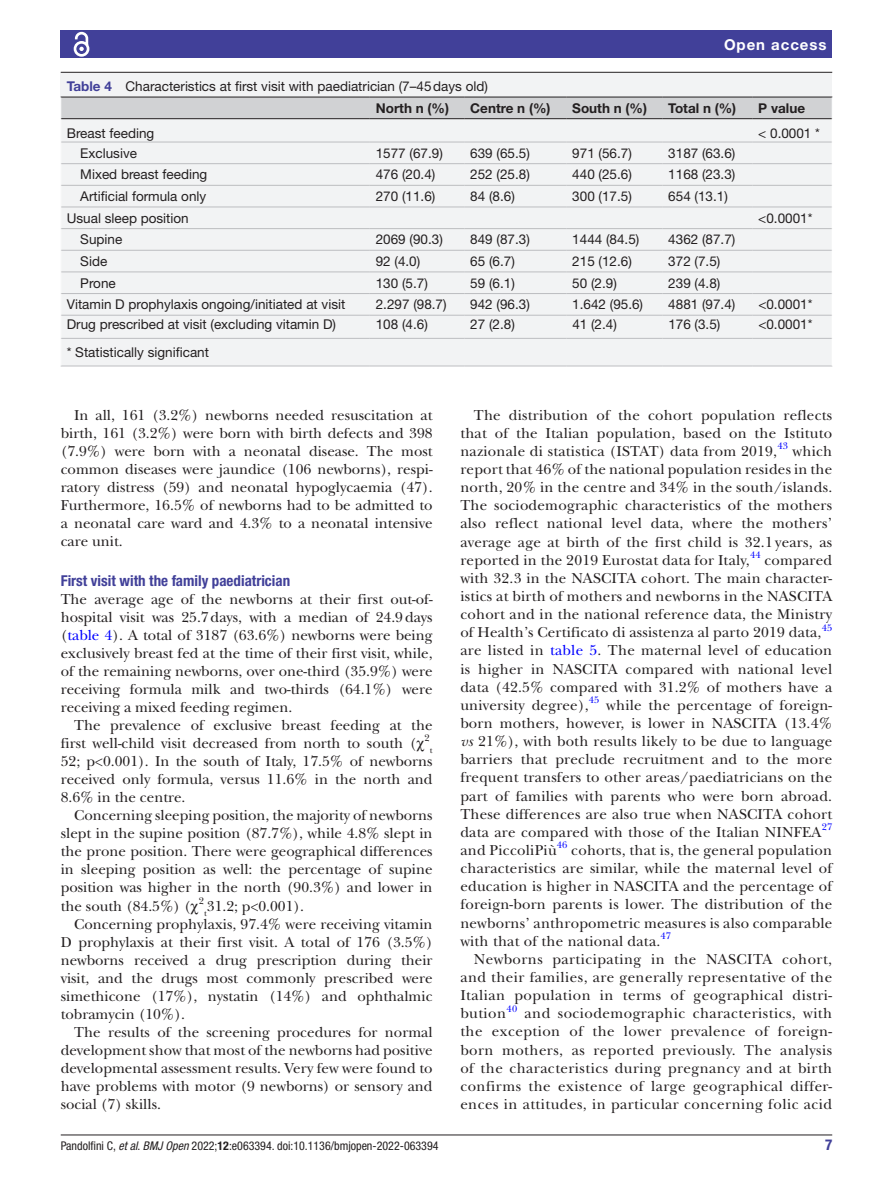
<style>
.page{position:relative;width:893px;height:1191px;background:#fff}
.page>*{position:absolute;margin:0;border:0;box-sizing:border-box;transform-origin:0 0}
.t1{font:15px/18.1px "New Baskerville";letter-spacing:.015em;color:#231f20;text-align:justify}
.t2{font:700 condensed 15px "Helvetica Neue LT Std";color:#414099}
.t3{font:700 15px "Helvetica Neue LT Std";letter-spacing:.065em;color:#fff}
.t4{font:13.5px/22px "Helvetica Neue LT Std";color:#231f20}
.t5{font:700 13.5px "Helvetica Neue LT Std";color:#231f20}
.t6{font:condensed 12px "Helvetica Neue LT Std";color:#231f20}
.t7{font:9.9px "New Baskerville";letter-spacing:.015em;color:#00f}
.t8{font:9.9px "New Baskerville";color:#231f20}
.t9{font:8.7px "New Baskerville";color:#231f20}
.s1{font-weight:700;color:#414099}
.s2{font-weight:700}
.s3{color:#00f}
.s4{font-style:italic}
</style>
<div class="page">
<hr style="left:61px;top:1134px;width:771px;height:1px;background:#231f20">
<div style="left:61px;top:31px;width:771px;height:27px;background:#414099"></div>
<svg style="left:73px;top:31px;width:17px;height:26px"></svg>
<div style="left:61px;top:73px;width:771px;height:293px;background:#f2f3f4"></div>
<hr style="left:61px;top:72px;width:771px;height:1px;background:#231f20">
<hr style="left:61px;top:366px;width:309px;height:1px;background:#bcbdc0">
<hr style="left:370px;top:366px;width:94px;height:1px;background:#bcbdc0">
<hr style="left:464px;top:366px;width:102px;height:1px;background:#bcbdc0">
<hr style="left:566px;top:366px;width:96px;height:1px;background:#bcbdc0">
<hr style="left:662px;top:366px;width:90px;height:1px;background:#bcbdc0">
<hr style="left:752px;top:366px;width:80px;height:1px;background:#bcbdc0">
<svg style="left:60px;top:97px;width:773px;height:269px"></svg>
<p class="t3" style="left:724px;top:35px;width:104px">Open access</p>
<p class="t4" style="left:376px;top:75px;width:114px;text-indent:-309px"><span class="s1">Table 4</span> Characteristics at first visit with paediatrician (7–45days old)<br><span class="s2">North n (%)</span></p>
<p class="t5" style="left:470px;top:99px;width:82px">Centre n (%)</p>
<p class="t5" style="left:572px;top:99px;width:76px">South n (%)</p>
<p class="t5" style="left:668px;top:99px;width:69px">Total n (%)</p>
<p class="t5" style="left:758px;top:99px;width:48px">P value</p>
<p class="t4" style="left:67px;top:121px;width:89px">Breast feeding</p>
<p class="t4" style="left:758px;top:121px;width:63px">&lt; 0.0001 *</p>
<p class="t4" style="left:80px;top:142px;width:58px">Exclusive</p>
<p class="t4" style="left:376px;top:142px;width:69px">1577 (67.9)</p>
<p class="t4" style="left:470px;top:142px;width:61px">639 (65.5)</p>
<p class="t4" style="left:572px;top:142px;width:61px">971 (56.7)</p>
<p class="t4" style="left:668px;top:142px;width:69px">3187 (63.6)</p>
<p class="t4" style="left:80px;top:163px;width:129px">Mixed breast feeding</p>
<p class="t4" style="left:376px;top:163px;width:61px">476 (20.4)</p>
<p class="t4" style="left:470px;top:163px;width:61px">252 (25.8)</p>
<p class="t4" style="left:572px;top:163px;width:61px">440 (25.6)</p>
<p class="t4" style="left:668px;top:163px;width:69px">1168 (23.3)</p>
<p class="t4" style="left:80px;top:185px;width:127px">Artificial formula only</p>
<p class="t4" style="left:376px;top:185px;width:61px">270 (11.6)</p>
<p class="t4" style="left:470px;top:185px;width:46px">84 (8.6)</p>
<p class="t4" style="left:572px;top:185px;width:61px">300 (17.5)</p>
<p class="t4" style="left:668px;top:185px;width:61px">654 (13.1)</p>
<p class="t4" style="left:67px;top:207px;width:124px">Usual sleep position</p>
<p class="t4" style="left:758px;top:207px;width:56px">&lt;0.0001*</p>
<p class="t4" style="left:80px;top:228px;width:44px">Supine</p>
<p class="t4" style="left:376px;top:228px;width:69px">2069 (90.3)</p>
<p class="t4" style="left:470px;top:228px;width:61px">849 (87.3)</p>
<p class="t4" style="left:572px;top:228px;width:69px">1444 (84.5)</p>
<p class="t4" style="left:668px;top:228px;width:69px">4362 (87.7)</p>
<p class="t4" style="left:80px;top:250px;width:28px">Side</p>
<p class="t4" style="left:376px;top:250px;width:46px">92 (4.0)</p>
<p class="t4" style="left:470px;top:250px;width:46px">65 (6.7)</p>
<p class="t4" style="left:572px;top:250px;width:61px">215 (12.6)</p>
<p class="t4" style="left:668px;top:250px;width:54px">372 (7.5)</p>
<p class="t4" style="left:80px;top:271px;width:37px">Prone</p>
<p class="t4" style="left:376px;top:271px;width:54px">130 (5.7)</p>
<p class="t4" style="left:470px;top:271px;width:46px">59 (6.1)</p>
<p class="t4" style="left:572px;top:271px;width:46px">50 (2.9)</p>
<p class="t4" style="left:668px;top:271px;width:54px">239 (4.8)</p>
<p class="t4" style="left:67px;top:293px;width:280px">Vitamin D prophylaxis ongoing/initiated at visit</p>
<p class="t4" style="left:376px;top:293px;width:72px">2.297 (98.7)</p>
<p class="t4" style="left:470px;top:293px;width:61px">942 (96.3)</p>
<p class="t4" style="left:572px;top:293px;width:72px">1.642 (95.6)</p>
<p class="t4" style="left:668px;top:293px;width:69px">4881 (97.4)</p>
<p class="t4" style="left:758px;top:293px;width:56px">&lt;0.0001*</p>
<p class="t4" style="left:67px;top:313px;width:271px">Drug prescribed at visit (excluding vitamin D)</p>
<p class="t4" style="left:376px;top:313px;width:54px">108 (4.6)</p>
<p class="t4" style="left:470px;top:313px;width:46px">27 (2.8)</p>
<p class="t4" style="left:572px;top:313px;width:46px">41 (2.4)</p>
<p class="t4" style="left:668px;top:313px;width:54px">176 (3.5)</p>
<p class="t4" style="left:758px;top:313px;width:56px">&lt;0.0001*</p>
<p class="t4" style="left:67px;top:341px;width:144px">* Statistically significant</p>
<p class="t1" style="left:61px;top:406px;width:373px;text-indent:14px">In all, 161 (3.2%) newborns needed resuscitation at birth, 161 (3.2%) were born with birth defects and 398 (7.9%) were born with a neonatal disease. The most common diseases were jaundice (106 newborns), respi&shy;ratory distress (59) and neonatal hypoglycaemia (47).<br>Furthermore, 16.5% of newborns had to be admitted to a neonatal care ward and 4.3% to a neonatal intensive care unit.</p>
<p class="t2" style="left:61px;top:571px;width:231px">First visit with the family paediatrician</p>
<p class="t1" style="left:61px;top:590px;width:373px">The average age of the newborns at their first out-of&shy;hospital visit was 25.7days, with a median of 24.9days (<span class="s3">table 4</span>). A total of 3187 (63.6%) newborns were being exclusively breast fed at the time of their first visit, while, of the remaining newborns, over one-third (35.9%) were receiving formula milk and two-thirds (64.1%) were receiving a mixed feeding regimen.</p>
<p class="t1" style="left:61px;top:716px;width:373px;text-indent:14px">The prevalence of exclusive breast feeding at the first well-child visit decreased from north to south (</p>
<p class="t8" style="left:425px;top:732px;width:7px">2</p>
<p class="t9" style="left:430px;top:745px;width:4px">t</p>
<p class="t1" style="left:61px;top:752px;width:373px">52; p&lt;0.001). In the south of Italy, 17.5% of newborns received only formula, versus 11.6% in the north and 8.6% in the centre.</p>
<p class="t1" style="left:61px;top:806px;width:373px;text-indent:14px">Concerning sleeping position, the majority of newborns slept in the supine position (87.7%), while 4.8% slept in the prone position. There were geographical differences in sleeping position as well: the percentage of supine position was higher in the north (90.3%) and lower in the south (84.5%) ( <sup>2</sup><sub>t</sub>31.2; p&lt;0.001).</p>
<p class="t1" style="left:61px;top:914px;width:373px;text-indent:13px">Concerning prophylaxis, 97.4% were receiving vitamin D prophylaxis at their first visit. A total of 176 (3.5%) newborns received a drug prescription during their visit, and the drugs most commonly prescribed were simethicone (17%), nystatin (14%) and ophthalmic tobramycin (10%).</p>
<p class="t1" style="left:61px;top:1023px;width:373px;text-indent:13px">The results of the screening procedures for normal development show that most of the newborns had positive developmental assessment results. Very few were found to have problems with motor (9 newborns) or sensory and social (7) skills.</p>
<p class="t1" style="left:460px;top:406px;width:373px;text-indent:13px">The distribution of the cohort population reflects that of the Italian population, based on the Istituto nazionale di statistica (ISTAT) data from 2019,</p>
<p class="t7" style="left:777px;top:440px;width:12px">43</p>
<p class="t1" style="left:460px;top:442px;width:373px;text-indent:332px">which report that 46% of the national population resides in the north, 20% in the centre and 34% in the south/islands.<br>The sociodemographic characteristics of the mothers also reflect national level data, where the mothers’ average age at birth of the first child is 32.1 years, as reported in the 2019 Eurostat data for Italy,</p>
<p class="t7" style="left:750px;top:549px;width:12px">44</p>
<p class="t1" style="left:460px;top:551px;width:373px;text-indent:304px">compared with 32.3 in the NASCITA cohort. The main character&shy;istics at birth of mothers and newborns in the NASCITA cohort and in the national reference data, the Ministry of Health’s Certificato di assistenza al parto 2019 data,</p>
<p class="t7" style="left:822px;top:621px;width:12px">45</p>
<p class="t1" style="left:460px;top:641px;width:373px">are listed in <span class="s3">table 5</span>. The maternal level of education is higher in NASCITA compared with national level data (42.5% compared with 31.2% of mothers have a university degree),<sup>45</sup></p>
<p class="t1" style="left:460px;top:696px;width:373px;text-indent:146px">while the percentage of foreign&shy;born mothers, however, is lower in NASCITA (13.4% <span class="s4">vs</span> 21%), with both results likely to be due to language barriers that preclude recruitment and to the more frequent transfers to other areas/paediatricians on the part of families with parents who were born abroad.<br>These differences are also true when NASCITA cohort data are compared with those of the Italian NINFEA</p>
<p class="t7" style="left:822px;top:821px;width:12px">27</p>
<p class="t1" style="left:460px;top:841px;width:373px">and PiccoliPiù<sup>46</sup> cohorts, that is, the general population characteristics are similar, while the maternal level of education is higher in NASCITA and the percentage of foreign-born parents is lower. The distribution of the newborns’ anthropometric measures is also comparable with that of the national data.</p>
<p class="t7" style="left:661px;top:930px;width:12px">47</p>
<p class="t1" style="left:460px;top:950px;width:373px;text-indent:14px">Newborns participating in the NASCITA cohort, and their families, are generally representative of the Italian population in terms of geographical distri&shy;bution</p>
<p class="t7" style="left:507px;top:1002px;width:12px">40</p>
<p class="t1" style="left:460px;top:1004px;width:373px;text-indent:64px">and sociodemographic characteristics, with the exception of the lower prevalence of foreign&shy;born mothers, as reported previously. The analysis of the characteristics during pregnancy and at birth confirms the existence of large geographical differ&shy;ences in attitudes, in particular concerning folic acid</p>
<p class="t6" style="left:61px;top:1138px;width:379px">Pandolfini C, <span class="s4">et al</span>. <span class="s4">BMJ Open</span> 2022;<span class="s2">12</span>:e063394. doi:10.1136/bmjopen-2022-063394</p>
<p class="t2" style="left:825px;top:1135px;width:9px">7</p>
</div>
